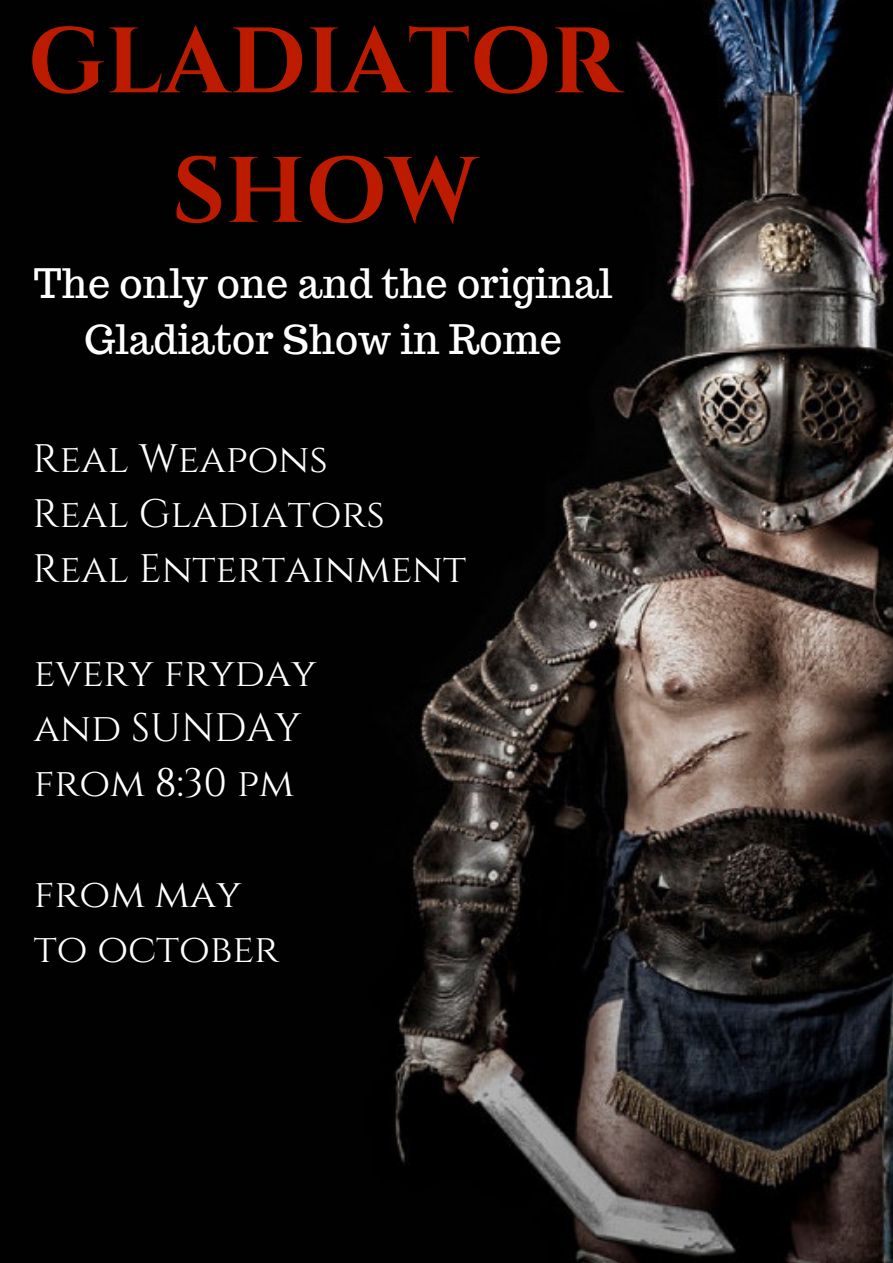
<style>
.page{position:relative;width:893px;height:1263px;background:#fff}
.page>*{position:absolute;margin:0;border:0;box-sizing:border-box;transform-origin:0 0}
.t1{font:700 92.7px/129.4px "Cinzel";color:#bc1b00;text-align:center}
.t2{font:39.75px/55.2px "Cinzel";color:#fff}
.t3{font:39.75px/55.2px "Trocchi";color:#fff;text-align:center}
</style>
<div class="page">
<img style="left:0;top:0;width:893px;height:1263px">
<h1 class="t1" style="left:28px;top:0;width:594px">GLADIATOR<br>SHOW</h1>
<p class="t3" style="left:34px;top:256px;width:580px">The only one and the original<br>Gladiator Show in Rome</p>
<p class="t2" style="left:33px;top:432px;width:435px">Real Weapons<br>Real Gladiators<br>Real Entertainment</p>
<p class="t2" style="left:34px;top:646px;width:284px">every fryday and SUNDAY from 8:30 pm</p>
<p class="t2" style="left:34px;top:867px;width:247px">from may to october</p>
</div>
